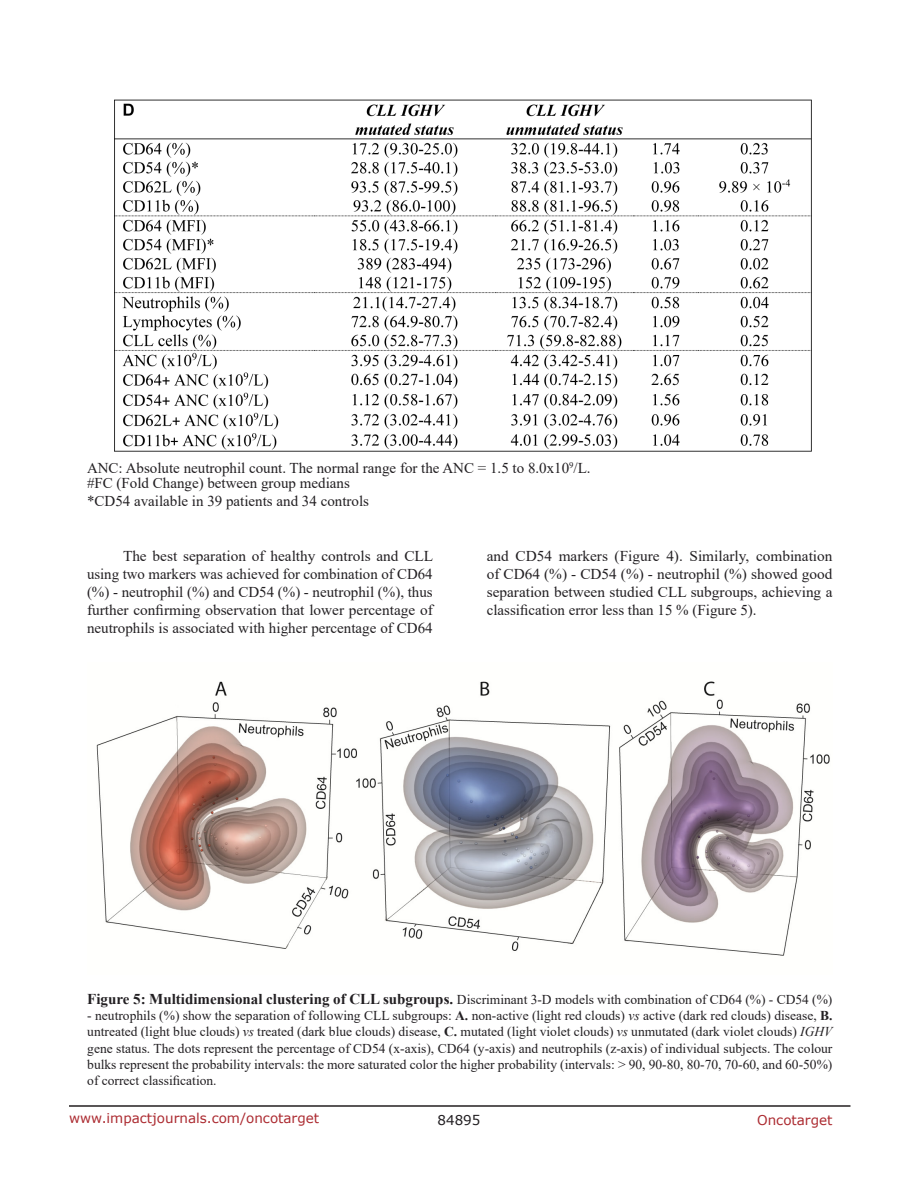
<style>
.page{position:relative;width:918px;height:1188px;background:#fff}
.page>*{position:absolute;margin:0;border:0;box-sizing:border-box;transform-origin:0 0}
.BodyText{font:15px/18px "Times New Roman";color:#221f22;text-align:justify}
.TableText{font:15px "Times New Roman";color:#221f22}
.FigureText{font:13.5px/16.2px "Times New Roman";color:#221f22;text-align:justify}
.t1{font:13.5px "Verdana";color:#ac2b31}
.t2{font:13.5px "Verdana";color:#221f22}
.s1{font-weight:700;font-size:15px}
.s2{font-weight:700}
.s3{font-style:italic}
</style>
<div class="page">
<hr style="left:69px;top:1105px;width:781px;height:2px;background:#231f20">
<img style="left:96px;top:681px;width:734px;height:275px">
<img style="left:114px;top:99px;width:698px;height:353px">
<p class="TableText" style="left:87px;top:457px;width:505px">ANC: Absolute neutrophil count. The normal range for the ANC = 1.5 to 8.0x10<sup>9</sup>/L.</p>
<p class="TableText" style="left:87px;top:472px;width:264px">#FC (Fold Change) between group medians</p>
<p class="TableText" style="left:87px;top:490px;width:284px">*CD54 available in 39 patients and 34 controls</p>
<p class="BodyText" style="left:87px;top:547px;width:348px;text-indent:36px">The best separation of healthy controls and CLL using two markers was achieved for combination of CD64 (%) - neutrophil (%) and CD54 (%) - neutrophil (%), thus further confirming observation that lower percentage of neutrophils is associated with higher percentage of CD64</p>
<p class="BodyText" style="left:487px;top:547px;width:347px">and CD54 markers (Figure 4). Similarly, combination of CD64 (%) - CD54 (%) - neutrophil (%) showed good separation between studied CLL subgroups, achieving a classification error less than 15 % (Figure 5).</p>
<p class="FigureText" style="left:87px;top:991px;width:747px"><span class="s1">Figure 5: Multidimensional clustering of CLL subgroups.</span> Discriminant 3-D models with combination of CD64 (%) - CD54 (%)</p>
<p class="FigureText" style="left:87px;top:1007px;width:747px">- neutrophils (%) show the separation of following CLL subgroups: <span class="s2">A.</span> non-active (light red clouds) <span class="s3">vs</span> active (dark red clouds) disease, <span class="s2">B. </span>untreated (light blue clouds) <span class="s3">vs</span> treated (dark blue clouds) disease, <span class="s2">C.</span> mutated (light violet clouds) <span class="s3">vs</span> unmutated (dark violet clouds) <span class="s3">IGHV </span>gene status. The dots represent the percentage of CD54 (x-axis), CD64 (y-axis) and neutrophils (z-axis) of individual subjects. The colour bulks represent the probability intervals: the more saturated color the higher probability (intervals: &gt; 90, 90-80, 80-70, 70-60, and 60-50%) of correct classification.</p>
<p class="t1" style="left:69px;top:1109px;width:252px">www.impactjournals.com/oncotarget</p>
<p class="t2" style="left:438px;top:1111px;width:44px">84895</p>
<p class="t1" style="left:757px;top:1111px;width:77px">Oncotarget</p>
</div>
